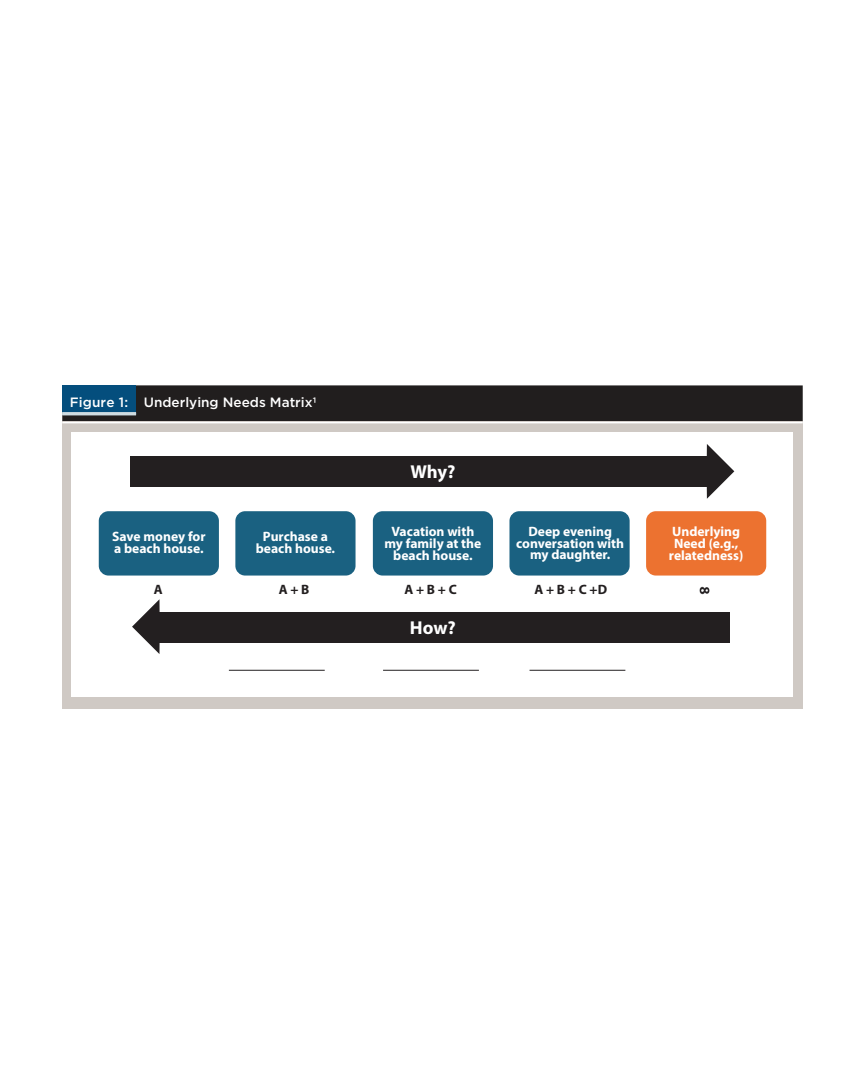
<style>
.page{position:relative;width:864px;height:1080px;background:#fff}
.page>*{position:absolute;margin:0;border:0;box-sizing:border-box;transform-origin:0 0}
.t1{font:700 18.75px "Myriad Pro";letter-spacing:-.01em;color:#fff}
.t2{font:700 13.65px/11.9px "Myriad Pro";color:#fff;text-align:center}
.t3{font:700 13.65px "Myriad Pro";color:#231f20}
.t4{font:500 13.5px "Gotham";color:#fff}
</style>
<div class="page">
<div style="left:62px;top:385px;width:741px;height:53px;background:#211e1e"></div>
<div style="left:62px;top:385px;width:74px;height:29px;background:#044e7d"></div>
<div style="left:62px;top:421px;width:741px;height:287px;background:#cfc9c4"></div>
<hr style="left:62px;top:422px;width:741px;height:1px;background:#fff">
<div style="left:72px;top:433px;width:721px;height:264px;background:#fff"></div>
<hr style="left:62px;top:412px;width:74px;height:3px;background:#cfdce2">
<div style="left:99px;top:511px;width:120px;height:65px;background:#1a6181;border-radius:10px"></div>
<div style="left:235px;top:511px;width:121px;height:65px;background:#1a6181;border-radius:10px"></div>
<div style="left:373px;top:511px;width:120px;height:65px;background:#1a6181;border-radius:10px"></div>
<div style="left:509px;top:511px;width:121px;height:65px;background:#1a6181;border-radius:10px"></div>
<div style="left:646px;top:511px;width:120px;height:65px;background:#ec7230;border-radius:10px"></div>
<svg style="left:707px;top:444px;width:27px;height:55px"></svg>
<div style="left:130px;top:456px;width:579px;height:31px;background:#231f20"></div>
<svg style="left:132px;top:599px;width:28px;height:55px"></svg>
<div style="left:151px;top:612px;width:579px;height:31px;background:#231f20"></div>
<img style="left:699px;top:586px;width:11px;height:9px">
<hr style="left:229px;top:670px;width:96px;height:1px;background:#231f20">
<hr style="left:383px;top:670px;width:96px;height:1px;background:#231f20">
<hr style="left:530px;top:670px;width:95px;height:1px;background:#231f20">
<p class="t4" style="left:70px;top:393px;width:249px">Figure 1: Underlying Needs Matrix1</p>
<h1 class="t1" style="left:410px;top:460px;width:47px">Why?</h1>
<p class="t2" style="left:112px;top:530px;width:95px;text-align:left">Save money for a beach house.</p>
<p class="t2" style="left:256px;top:530px;width:81px">Purchase a beach house.</p>
<p class="t2" style="left:384px;top:525px;width:99px">Vacation with my family at the beach house.</p>
<p class="t2" style="left:516px;top:525px;width:110px">Deep evening conversation with my daughter.</p>
<p class="t2" style="left:669px;top:525px;width:76px">Underlying<br>Need (e.g., relatedness)</p>
<p class="t3" style="left:154px;top:580px;width:10px">A</p>
<p class="t3" style="left:279px;top:580px;width:32px">A + B</p>
<p class="t3" style="left:404px;top:580px;width:54px">A + B + C</p>
<p class="t3" style="left:534px;top:580px;width:74px">A + B + C +D</p>
<h1 class="t1" style="left:410px;top:615px;width:47px">How?</h1>
</div>
